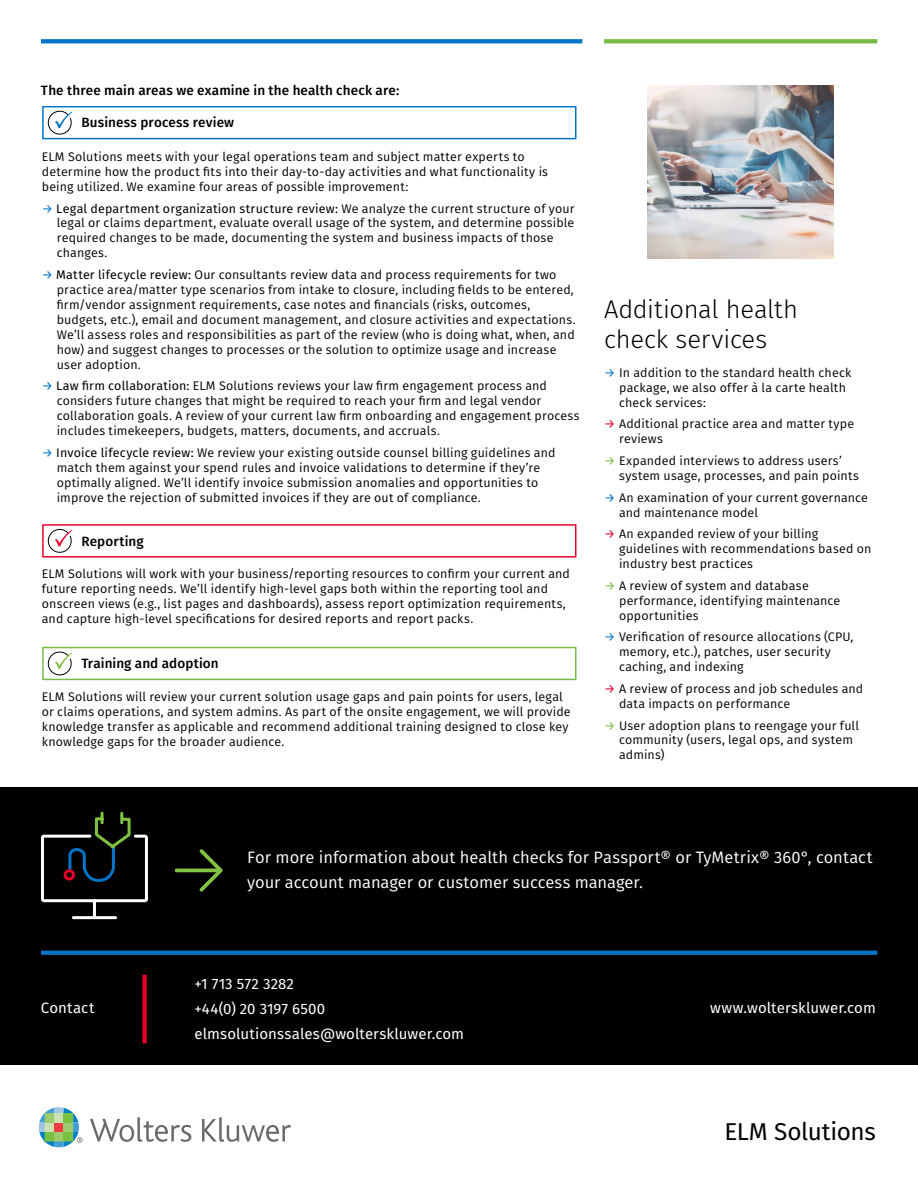
<style>
.page{position:relative;width:918px;height:1188px;background:#fff}
.page>*{position:absolute;margin:0;border:0;box-sizing:border-box;transform-origin:0 0}
.t1{font:300 25.5px/30.6px "Fira Sans";letter-spacing:-.01em;color:#000}
.t2{font:24.3px "Fira Sans";letter-spacing:-.015em;color:#000}
.t3{font:16.5px/25.5px "Fira Sans";color:#fff}
.t4{font:15px/25px "Fira Sans";letter-spacing:.01em;color:#fff}
.t5{font:500 13.5px "Fira Sans";letter-spacing:.01em;color:#000}
.t6{font:12.45px/15px "Fira Sans";letter-spacing:.01em;color:#000}
.s1{color:#0074c8}
.s2{font-style:inherit}
.s3{color:#e8002a}
.s4{color:#76bc43}
</style>
<div class="page">
<div style="left:42px;top:106px;width:534px;height:33px;border:1px solid #0074c8"></div>
<div style="left:42px;top:524px;width:534px;height:34px;border:1px solid #e8002a"></div>
<div style="left:42px;top:647px;width:534px;height:33px;border:1px solid #76bc43"></div>
<svg style="left:604px;top:39px;width:273px;height:4px"></svg>
<svg style="left:41px;top:39px;width:541px;height:4px;background:#0979c9"></svg>
<svg style="left:90px;top:1117px;width:101px;height:25px"></svg>
<svg style="left:202px;top:1117px;width:89px;height:25px"></svg>
<svg style="left:39px;top:1107px;width:44px;height:40px"></svg>
<div style="left:0;top:787px;width:918px;height:278px;background:#000"></div>
<div style="left:142px;top:975px;width:5px;height:68px;background:#e8002a"></div>
<img style="left:648px;top:86px;width:186px;height:172px">
<div style="left:41px;top:835px;width:107px;height:67px;border:3px solid #fff;border-radius:2px"></div>
<hr style="left:73px;top:916px;width:43px;height:3px;background:#fff">
<svg style="left:67px;top:813px;width:65px;height:69px"></svg>
<div style="left:64px;top:869px;width:11px;height:12px;border:3px solid #e8002a;border-radius:50%"></div>
<hr style="left:93px;top:900px;width:3px;height:17px;background:#fff">
<hr style="left:177px;top:869px;width:41px;height:3px;background:#80c342">
<svg style="left:196px;top:849px;width:27px;height:43px"></svg>
<svg style="left:41px;top:951px;width:836px;height:4px;background:#0070c1"></svg>
<svg style="left:48px;top:651px;width:24px;height:25px"></svg>
<svg style="left:48px;top:529px;width:24px;height:24px"></svg>
<svg style="left:48px;top:110px;width:24px;height:25px"></svg>
<p class="t5" style="left:41px;top:80px;width:360px">The three main areas we examine in the health check are:</p>
<p class="t5" style="left:81px;top:112px;width:154px">Business process review</p>
<p class="t6" style="left:42px;top:149px;width:508px">ELM Solutions meets with your legal operations team and subject matter experts to determine how the product fits into their day-to-day activities and what functionality is being utilized. We examine four areas of possible improvement:</p>
<p class="t6" style="left:57px;top:200px;width:519px;text-indent:-15px"><span class="s1">→</span> <span class="s2">Legal department organization structure review:</span> We analyze the current structure of your legal or claims department, evaluate overall usage of the system, and determine possible required changes to be made, documenting the system and business impacts of those changes.</p>
<p class="t6" style="left:57px;top:267px;width:520px;text-indent:-15px"><span class="s1">→</span> <span class="s2">Matter lifecycle review:</span> Our consultants review data and process requirements for two practice area/matter type scenarios from intake to closure, including fields to be entered, firm/vendor assignment requirements, case notes and financials (risks, outcomes, budgets, etc.), email and document management, and closure activities and expectations.<br>We’ll assess roles and responsibilities as part of the review (who is doing what, when, and how) and suggest changes to processes or the solution to optimize usage and increase user adoption.</p>
<p class="t6" style="left:57px;top:378px;width:524px;text-indent:-15px"><span class="s1">→</span> <span class="s2">Law firm collaboration:</span> ELM Solutions reviews your law firm engagement process and considers future changes that might be required to reach your firm and legal vendor collaboration goals. A review of your current law firm onboarding and engagement process includes timekeepers, budgets, matters, documents, and accruals.</p>
<p class="t6" style="left:57px;top:445px;width:500px;text-indent:-15px"><span class="s1">→</span> <span class="s2">Invoice lifecycle review:</span> We review your existing outside counsel billing guidelines and match them against your spend rules and invoice validations to determine if they’re optimally aligned. We’ll identify invoice submission anomalies and opportunities to improve the rejection of submitted invoices if they are out of compliance.</p>
<p class="t5" style="left:81px;top:530px;width:64px">Reporting</p>
<p class="t6" style="left:42px;top:566px;width:530px">ELM Solutions will work with your business/reporting resources to confirm your current and future reporting needs. We’ll identify high-level gaps both within the reporting tool and onscreen views (e.g., list pages and dashboards), assess report optimization requirements, and capture high-level specifications for desired reports and report packs.</p>
<p class="t5" style="left:81px;top:653px;width:139px">Training and adoption</p>
<p class="t6" style="left:42px;top:689px;width:530px">ELM Solutions will review your current solution usage gaps and pain points for users, legal or claims operations, and system admins. As part of the onsite engagement, we will provide knowledge transfer as applicable and recommend additional training designed to close key knowledge gaps for the broader audience.</p>
<h1 class="t1" style="left:604px;top:293px;width:196px">Additional health check services</h1>
<p class="t6" style="left:619px;top:365px;width:234px;text-indent:-15px"><span class="s1">→</span> In addition to the standard health check package, we also offer à la carte health check services:</p>
<p class="t6" style="left:619px;top:416px;width:237px;text-indent:-15px"><span class="s3">→</span> Additional practice area and matter type reviews</p>
<p class="t6" style="left:619px;top:453px;width:242px;text-indent:-15px"><span class="s4">→</span> Expanded interviews to address users’ system usage, processes, and pain points</p>
<p class="t6" style="left:619px;top:489px;width:250px;text-indent:-15px"><span class="s1">→</span> An examination of your current governance and maintenance model</p>
<p class="t6" style="left:619px;top:526px;width:254px;text-indent:-15px"><span class="s3">→</span> An expanded review of your billing guidelines with recommendations based on industry best practices</p>
<p class="t6" style="left:619px;top:578px;width:223px;text-indent:-15px"><span class="s4">→</span> A review of system and database performance, identifying maintenance opportunities</p>
<p class="t6" style="left:619px;top:629px;width:236px;text-indent:-15px"><span class="s1">→</span> Verification of resource allocations (CPU, memory, etc.), patches, user security caching, and indexing</p>
<p class="t6" style="left:619px;top:681px;width:246px;text-indent:-15px"><span class="s3">→</span> A review of process and job schedules and data impacts on performance</p>
<p class="t6" style="left:619px;top:717px;width:241px;text-indent:-15px"><span class="s4">→</span> User adoption plans to reengage your full community (users, legal ops, and system admins)</p>
<h3 class="t3" style="left:247px;top:844px;width:627px">For more information about health checks for Passport® or TyMetrix® 360°, contact your account manager or customer success manager.</h3>
<p class="t4" style="left:194px;top:971px;width:271px">+1 713 572 3282<br>+44(0) 20 3197 6500 elmsolutionssales@wolterskluwer.com</p>
<p class="t4" style="left:41px;top:995px;width:55px">Contact</p>
<p class="t4" style="left:710px;top:995px;width:167px">www.wolterskluwer.com</p>
<h2 class="t2" style="left:725px;top:1113px;width:153px">ELM Solutions</h2>
</div>
